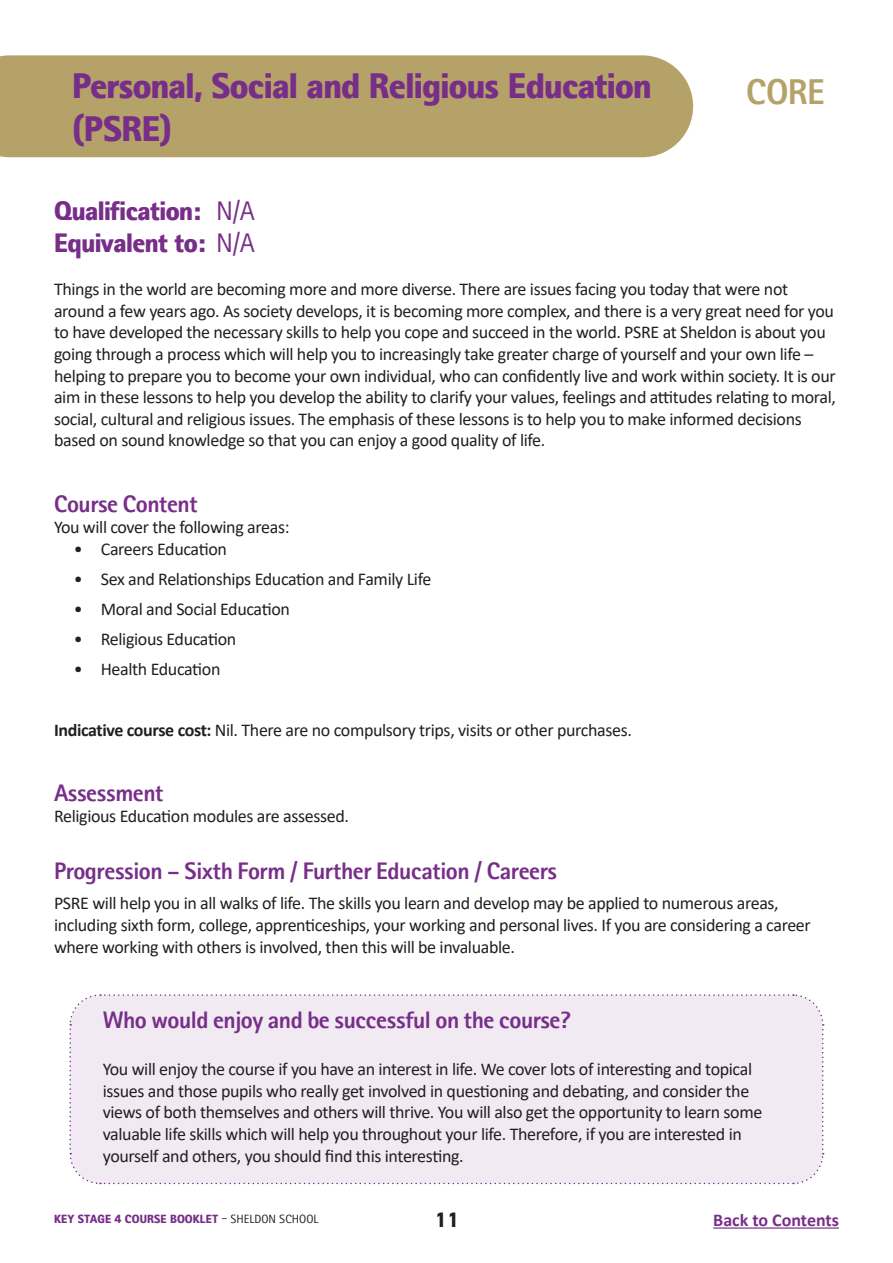
<style>
.page{position:relative;width:893px;height:1263px;background:#fff}
.page>*{position:absolute;margin:0;border:0;box-sizing:border-box;transform-origin:0 0}
.t1{font:900 36px/43.2px "Rotis II Sans Pro";letter-spacing:-.02em;color:#772e89}
.t2{font:700 36px "Rotis II Sans Pro";color:#b5a269}
.Body_Copy{font:900 27px "Rotis II Sans Pro";letter-spacing:-.02em;color:#772e89}
.Body_Copy-2{font:700 24px "Rotis II Sans Pro";letter-spacing:-.02em;color:#772e89}
.t3{font:900 21px "Rotis II Sans Pro";color:#231f20}
.Body_copy{font:18px/21.6px "Calibri";letter-spacing:-.02em;color:#231f20}
.Body_Copy-3{font:18px/21.6px "Calibri";letter-spacing:-.02em;color:#231f20}
.Bullets{font:18px "Calibri";letter-spacing:-.02em;color:#231f20}
.t4{font:700 18px "Calibri";color:#772e89}
.t5{font:900 12px "Rotis II Sans Pro";color:#772e89}
.s1{font-weight:400}
.s2{font-weight:700}
.s3{font-weight:400;color:#231f20}
</style>
<div class="page">
<hr style="left:713px;top:1227px;width:126px;height:1px;background:#772e89">
<div style="left:0;top:55px;width:693px;height:102px;background:#b5a269"></div>
<div style="left:69px;top:994px;width:755px;height:191px;background:#f1eaf3"></div>
<p class="t1" style="left:72px;top:65px;width:581px">Personal, Social and Religious Education (PSRE)</p>
<p class="t2" style="left:746px;top:71px;width:80px">CORE</p>
<p class="Body_Copy" style="left:54px;top:195px;width:203px">Qualification: <span class="s1">N/A</span></p>
<p class="Body_Copy" style="left:54px;top:227px;width:203px">Equivalent to: <span class="s1">N/A</span></p>
<p class="Body_copy" style="left:54px;top:278px;width:783px">Things in the world are becoming more and more diverse. There are issues facing you today that were not around a few years ago. As society develops, it is becoming more complex, and there is a very great need for you to have developed the necessary skills to help you cope and succeed in the world. PSRE at Sheldon is about you going through a process which will help you to increasingly take greater charge of yourself and your own life – helping to prepare you to become your own individual, who can confidently live and work within society. It is our aim in these lessons to help you develop the ability to clarify your values, feelings and attitudes relating to moral, social, cultural and religious issues. The emphasis of these lessons is to help you to make informed decisions based on sound knowledge so that you can enjoy a good quality of life.</p>
<p class="Body_Copy-2" style="left:54px;top:490px;width:145px">Course Content</p>
<p class="Body_Copy-3" style="left:54px;top:516px;width:237px">You will cover the following areas:</p>
<p class="Bullets" style="left:74px;top:536px;width:155px">• Careers Education</p>
<p class="Bullets" style="left:74px;top:566px;width:359px">• Sex and Relationships Education and Family Life</p>
<p class="Bullets" style="left:74px;top:597px;width:218px">• Moral and Social Education</p>
<p class="Bullets" style="left:74px;top:627px;width:164px">• Religious Education</p>
<p class="Bullets" style="left:74px;top:657px;width:148px">• Health Education</p>
<p class="Body_Copy-3" style="left:54px;top:718px;width:579px"><span class="s2">Indicative course cost:</span> Nil. There are no compulsory trips, visits or other purchases.</p>
<p class="Body_Copy-2" style="left:54px;top:779px;width:111px">Assessment</p>
<p class="Body_Copy-3" style="left:54px;top:805px;width:296px">Religious Education modules are assessed.</p>
<p class="Body_Copy-2" style="left:54px;top:857px;width:505px">Progression – Sixth Form / Further Education / Careers</p>
<p class="Body_copy" style="left:54px;top:892px;width:758px">PSRE will help you in all walks of life. The skills you learn and develop may be applied to numerous areas, including sixth form, college, apprenticeships, your working and personal lives. If you are considering a career where working with others is involved, then this will be invaluable.</p>
<p class="Body_Copy-2" style="left:103px;top:1006px;width:469px">Who would enjoy and be successful on the course?</p>
<p class="Body_Copy-3" style="left:103px;top:1058px;width:661px">You will enjoy the course if you have an interest in life. We cover lots of interesting and topical issues and those pupils who really get involved in questioning and debating, and consider the views of both themselves and others will thrive. You will also get the opportunity to learn some valuable life skills which will help you throughout your life. Therefore, if you are interested in yourself and others, you should find this interesting.</p>
<p class="t5" style="left:54px;top:1212px;width:266px">KEY STAGE 4 COURSE BOOKLET <span class="s3">– SHELDON SCHOOL</span></p>
<p class="t3" style="left:434px;top:1207px;width:26px">11</p>
<p class="t4" style="left:713px;top:1207px;width:127px">Back to Contents</p>
</div>
